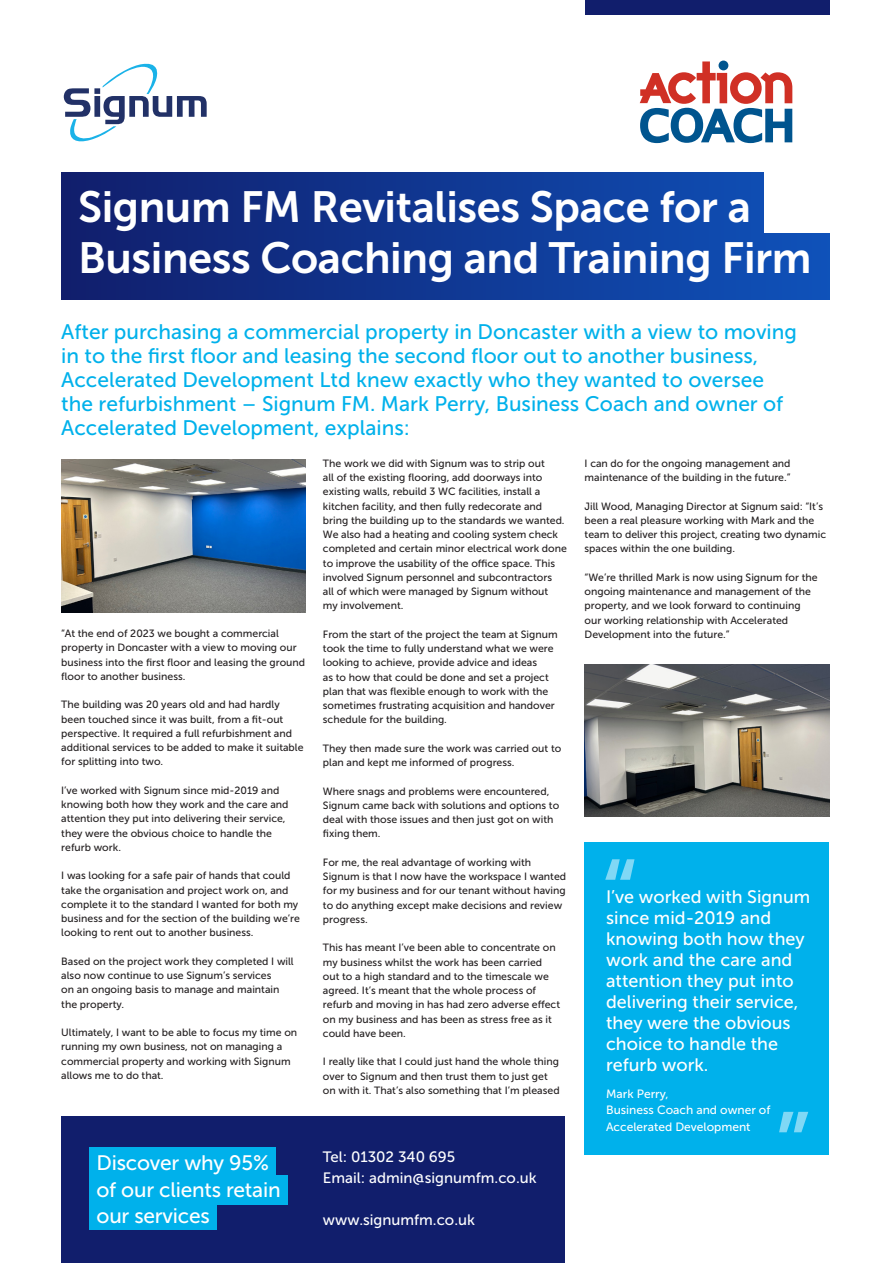
<style>
.page{position:relative;width:893px;height:1263px;background:#fff}
.page>*{position:absolute;margin:0;border:0;box-sizing:border-box;transform-origin:0 0}
.t1{font:105px "Museo Sans 500";color:#80d8f5}
.t2{font:43.5px/51.8px "Museo Sans 700";letter-spacing:-.01em;color:#fff}
.t3{font:21px/24px "Museo Sans 500";color:#00b1eb}
.t4{font:20.85px "Museo Sans 500";letter-spacing:-.01em;color:#fff}
.t5{font:18px/21px "Museo Sans 500";color:#fff}
.t6{font:15px "Museo Sans 500";color:#fff}
.t7{font:12px/16.5px "Museo Sans 500";color:#fff}
.t8{font:10.5px/14.2px "Museo Sans 500";color:#231f20}
</style>
<div class="page">
<svg style="left:64px;top:64px;width:143px;height:77px"></svg>
<svg style="left:640px;top:61px;width:152px;height:82px"></svg>
<div style="left:718px;top:61px;width:10px;height:9px;background:#00558f;border-radius:50%"></div>
<div style="left:585px;top:842px;width:244px;height:312px;background:#00b1eb"></div>
<div style="left:61px;top:1116px;width:504px;height:147px;background:#111e6c"></div>
<div style="left:89px;top:1147px;width:187px;height:30px;background:#00b1eb"></div>
<div style="left:89px;top:1175px;width:199px;height:29px;background:#00b1eb"></div>
<div style="left:89px;top:1200px;width:128px;height:30px;background:#00b1eb"></div>
<div style="left:585px;top:0;width:244px;height:15px;background:#111e6c"></div>
<div style="left:61px;top:172px;width:768px;height:128px;background:linear-gradient(to right,#111e6c,#0f52b9)"></div>
<div style="left:764px;top:166px;width:114px;height:67px;background:#fff"></div>
<img style="left:61px;top:460px;width:245px;height:152px">
<img style="left:585px;top:665px;width:244px;height:152px">
<p class="t2" style="left:78px;top:181px;width:735px">Signum FM Revitalises Space for a<br>Business Coaching and Training Firm</p>
<p class="t3" style="left:61px;top:319px;width:737px">After purchasing a commercial property in Doncaster with a view to moving in to the first floor and leasing the second floor out to another business, Accelerated Development Ltd knew exactly who they wanted to oversee the refurbishment – Signum FM. Mark Perry, Business Coach and owner of Accelerated Development, explains:</p>
<p class="t8" style="left:61px;top:626px;width:245px">“At the end of 2023 we bought a commercial property in Doncaster with a view to moving our business into the first floor and leasing the ground floor to another business.</p>
<p class="t8" style="left:61px;top:698px;width:244px">The building was 20 years old and had hardly been touched since it was built, from a fit-out perspective. It required a full refurbishment and additional services to be added to make it suitable for splitting into two.</p>
<p class="t8" style="left:61px;top:783px;width:229px">I’ve worked with Signum since mid-2019 and knowing both how they work and the care and attention they put into delivering their service, they were the obvious choice to handle the refurb work.</p>
<p class="t8" style="left:61px;top:869px;width:240px">I was looking for a safe pair of hands that could take the organisation and project work on, and complete it to the standard I wanted for both my business and for the section of the building we’re looking to rent out to another business.</p>
<p class="t8" style="left:61px;top:954px;width:234px">Based on the project work they completed I will also now continue to use Signum’s services<br>on an ongoing basis to manage and maintain the property.</p>
<p class="t8" style="left:61px;top:1025px;width:237px">Ultimately, I want to be able to focus my time on running my own business, not on managing a commercial property and working with Signum allows me to do that.</p>
<p class="t4" style="left:97px;top:1151px;width:174px">Discover why 95%</p>
<p class="t4" style="left:97px;top:1179px;width:186px">of our clients retain</p>
<p class="t4" style="left:97px;top:1204px;width:115px">our services</p>
<p class="t8" style="left:323px;top:456px;width:246px">The work we did with Signum was to strip out<br>all of the existing flooring, add doorways into existing walls, rebuild 3 WC facilities, install a kitchen facility, and then fully redecorate and bring the building up to the standards we wanted.<br>We also had a heating and cooling system check completed and certain minor electrical work done to improve the usability of the office space. This involved Signum personnel and subcontractors<br>all of which were managed by Signum without<br>my involvement.</p>
<p class="t8" style="left:323px;top:627px;width:236px">From the start of the project the team at Signum took the time to fully understand what we were looking to achieve, provide advice and ideas<br>as to how that could be done and set a project plan that was flexible enough to work with the sometimes frustrating acquisition and handover schedule for the building.</p>
<p class="t8" style="left:323px;top:741px;width:240px">They then made sure the work was carried out to plan and kept me informed of progress.</p>
<p class="t8" style="left:323px;top:784px;width:238px">Where snags and problems were encountered, Signum came back with solutions and options to deal with those issues and then just got on with fixing them.</p>
<p class="t8" style="left:323px;top:855px;width:245px">For me, the real advantage of working with Signum is that I now have the workspace I wanted for my business and for our tenant without having to do anything except make decisions and review progress.</p>
<p class="t8" style="left:323px;top:941px;width:239px">This has meant I’ve been able to concentrate on my business whilst the work has been carried out to a high standard and to the timescale we agreed. It’s meant that the whole process of refurb and moving in has had zero adverse effect on my business and has been as stress free as it could have been.</p>
<p class="t8" style="left:323px;top:1055px;width:238px">I really like that I could just hand the whole thing over to Signum and then trust them to just get on with it. That’s also something that I’m pleased</p>
<p class="t6" style="left:323px;top:1148px;width:134px">Tel: 01302 340 695</p>
<p class="t6" style="left:323px;top:1169px;width:215px">Email: admin@signumfm.co.uk</p>
<p class="t6" style="left:323px;top:1211px;width:154px">www.signumfm.co.uk</p>
<p class="t8" style="left:585px;top:456px;width:207px">I can do for the ongoing management and maintenance of the building in the future.”</p>
<p class="t8" style="left:585px;top:499px;width:243px">Jill Wood, Managing Director at Signum said: “It’s been a real pleasure working with Mark and the team to deliver this project, creating two dynamic spaces within the one building.</p>
<p class="t8" style="left:585px;top:570px;width:235px">“We’re thrilled Mark is now using Signum for the ongoing maintenance and management of the property, and we look forward to continuing our working relationship with Accelerated Development into the future.”</p>
<p class="t1" style="left:600px;top:841px;width:40px">“</p>
<p class="t5" style="left:606px;top:886px;width:206px">I’ve worked with Signum since mid-2019 and knowing both how they work and the care and attention they put into delivering their service, they were the obvious choice to handle the refurb work.</p>
<p class="t7" style="left:606px;top:1085px;width:166px">Mark Perry,<br>Business Coach and owner of<br>Accelerated Development</p>
<p class="t1" style="left:813px;top:1151px;width:40px;rotate:-180deg">“</p>
</div>
